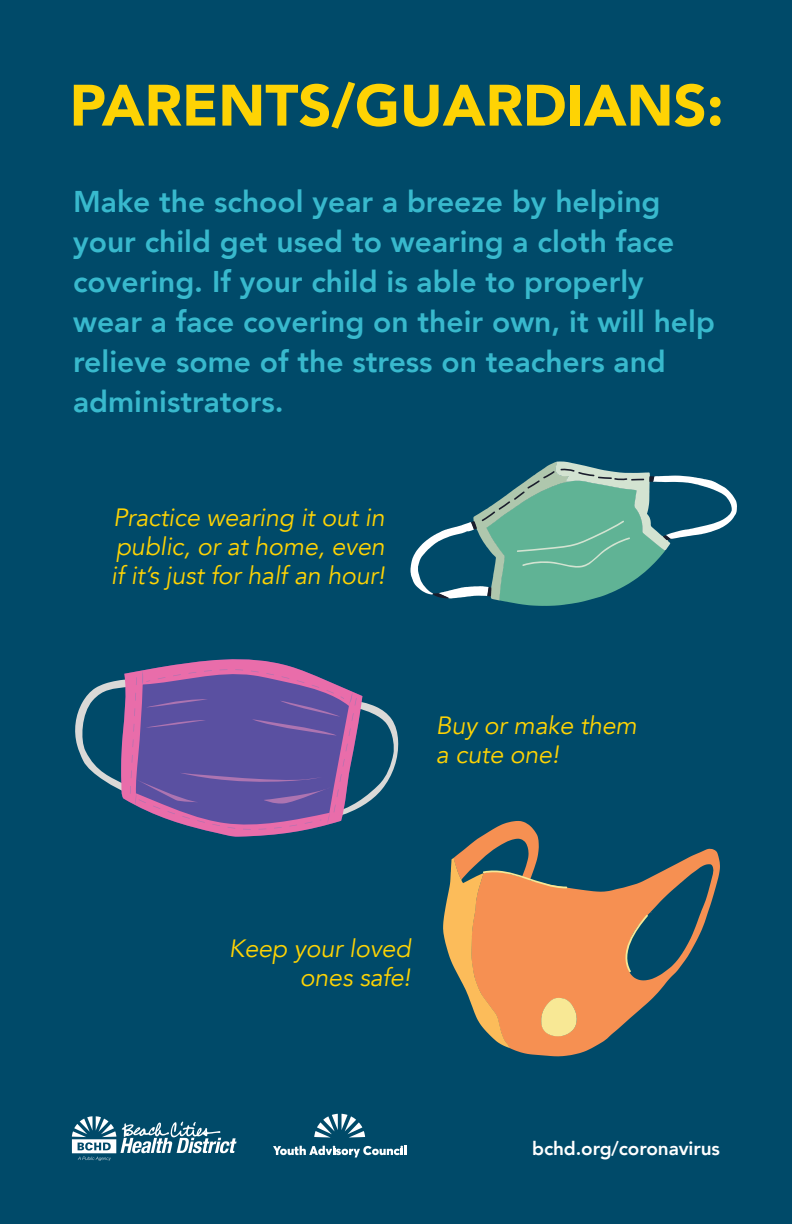
<style>
.page{position:relative;width:792px;height:1224px;background:#004a69}
.page>*{position:absolute;margin:0;border:0;box-sizing:border-box;transform-origin:0 0}
.t1{font:900 57.7px "Avenir";color:#fed304}
.t2{font:800 30px/40px "Avenir";color:#38b9cd}
.t3{font:italic 25px/29px "Avenir";letter-spacing:-.005em;color:#fed304;text-align:justify}
.t4{font:800 19px "Avenir";letter-spacing:-.005em;color:#fff}
</style>
<div class="page">
<svg style="left:75px;top:680px;width:324px;height:126px"></svg>
<svg style="left:121px;top:659px;width:241px;height:178px"></svg>
<svg style="left:130px;top:669px;width:227px;height:161px;background:#71569f"></svg>
<svg style="left:453px;top:821px;width:267px;height:235px"></svg>
<svg style="left:443px;top:858px;width:205px;height:190px"></svg>
<svg style="left:410px;top:476px;width:327px;height:119px"></svg>
<svg style="left:433px;top:461px;width:238px;height:145px"></svg>
<svg style="left:273px;top:1146px;width:133px;height:11px"></svg>
<svg style="left:314px;top:1114px;width:51px;height:24px"></svg>
<svg style="left:72px;top:1116px;width:165px;height:45px"></svg>
<h1 class="t1" style="left:70px;top:56px;width:656px">PARENTS/GUARDIANS:</h1>
<p class="t2" style="left:73px;top:182px;width:643px">Make the school year a breeze by helping your child get used to wearing a cloth face covering. If your child is able to properly wear a face covering on their own, it will help relieve some of the stress on teachers and administrators.</p>
<p class="t3" style="left:111px;top:503px;width:275px">Practice wearing it out in public, or at home, even if it’s just for half an hour!</p>
<p class="t3" style="left:436px;top:711px;width:203px">Buy or make them a cute one!</p>
<p class="t3" style="left:229px;top:934px;width:183px;text-align:right">Keep your loved ones safe!</p>
<p class="t4" style="left:532px;top:1134px;width:189px">bchd.org/coronavirus</p>
</div>
